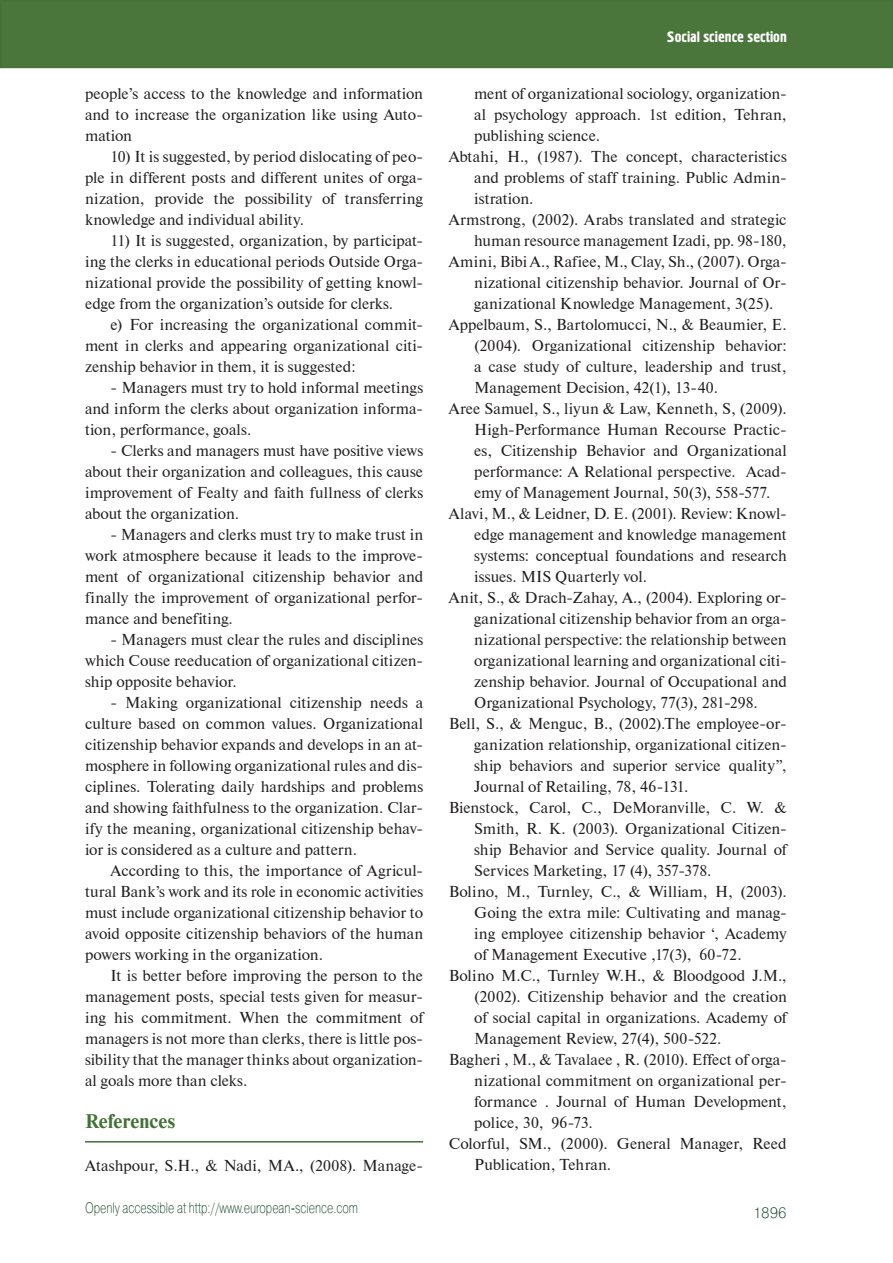
<style>
.page{position:relative;width:893px;height:1263px;background:#fff}
.page>*{position:absolute;margin:0;border:0;box-sizing:border-box;transform-origin:0 0}
.t1{font:18.75px "Newton C Bold";color:#427235}
.t2{font:15.75px/21px "Newton CTT";letter-spacing:.005em;color:#231f20;text-align:justify}
.t3{font:15px "Pragmatica Light C";color:#0b3e20;scale:.75 1}
.t4{font:15px "Hermes C";color:#fff}
.t5{font:15px "Pragmatica Light C";color:#0b3e20}
</style>
<div class="page">
<div style="left:1px;top:1px;width:891px;height:66px;background:#4b763b"></div>
<div style="left:0;top:0;width:893px;height:68px;border:2px solid #427235"></div>
<hr style="left:85px;top:1141px;width:338px;height:2px;background:#427235">
<p class="t2" style="left:85px;top:83px;width:340px">people’s access to the knowledge and information and to increase the organization like using Auto&shy;mation</p>
<p class="t2" style="left:85px;top:146px;width:340px;text-indent:26px">10) It is suggested, by period dislocating of peo&shy;ple in different posts and different unites of orga&shy;nization, provide the possibility of transferring knowledge and individual ability.</p>
<p class="t2" style="left:85px;top:230px;width:340px;text-indent:26px">11) It is suggested, organization, by participat&shy;ing the clerks in educational periods Outside Orga&shy;nizational provide the possibility of getting knowl&shy;edge from the organization’s outside for clerks.</p>
<p class="t2" style="left:85px;top:314px;width:340px;text-indent:26px">e) For increasing the organizational commit&shy;ment in clerks and appearing organizational citi&shy;zenship behavior in them, it is suggested:</p>
<p class="t2" style="left:85px;top:377px;width:340px;text-indent:26px">- Managers must try to hold informal meetings and inform the clerks about organization informa&shy;tion, performance, goals.</p>
<p class="t2" style="left:85px;top:440px;width:340px;text-indent:26px">- Clerks and managers must have positive views about their organization and colleagues, this cause improvement of Fealty and faith fullness of clerks about the organization.</p>
<p class="t2" style="left:85px;top:524px;width:340px;text-indent:26px">- Managers and clerks must try to make trust in work atmosphere because it leads to the improve&shy;ment of organizational citizenship behavior and finally the improvement of organizational perfor&shy;mance and benefiting.</p>
<p class="t2" style="left:85px;top:629px;width:340px;text-indent:26px">- Managers must clear the rules and disciplines which Couse reeducation of organizational citizen&shy;ship opposite behavior.</p>
<p class="t2" style="left:85px;top:692px;width:340px;text-indent:26px">- Making organizational citizenship needs a culture based on common values. Organizational citizenship behavior expands and develops in an at&shy;mosphere in following organizational rules and dis&shy;ciplines. Tolerating daily hardships and problems and showing faithfulness to the organization. Clar&shy;ify the meaning, organizational citizenship behav&shy;ior is considered as a culture and pattern.</p>
<p class="t2" style="left:85px;top:860px;width:340px;text-indent:26px">According to this, the importance of Agricul&shy;tural Bank’s work and its role in economic activities must include organizational citizenship behavior to avoid opposite citizenship behaviors of the human powers working in the organization.</p>
<p class="t2" style="left:85px;top:965px;width:340px;text-indent:26px">It is better before improving the person to the management posts, special tests given for measur&shy;ing his commitment. When the commitment of managers is not more than clerks, there is little pos&shy;sibility that the manager thinks about organization&shy;al goals more than cleks.</p>
<p class="t1" style="left:85px;top:1114px;width:92px">References</p>
<p class="t2" style="left:85px;top:1155px;width:340px">Atashpour, S.H., &amp; Nadi, MA., (2008). Manage-</p>
<p class="t3" style="left:85px;top:1202px;width:365px">Openly accessible at http://www.european-science.com</p>
<p class="t4" style="left:667px;top:32px;width:121px">Social science section</p>
<p class="t2" style="left:474px;top:83px;width:314px">ment of organizational sociology, organization-</p>
<p class="t2" style="left:474px;top:104px;width:314px">al psychology approach. 1st edition, Tehran,</p>
<p class="t2" style="left:474px;top:125px;width:127px">publishing science.</p>
<p class="t2" style="left:449px;top:146px;width:340px">Abtahi, H., (1987). The concept, characteristics</p>
<p class="t2" style="left:474px;top:167px;width:314px">and problems of staff training. Public Admin-</p>
<p class="t2" style="left:474px;top:188px;width:61px">istration.</p>
<p class="t2" style="left:449px;top:209px;width:339px">Armstrong, (2002). Arabs translated and strategic</p>
<p class="t2" style="left:474px;top:230px;width:314px">human resource management Izadi, pp. 98-180,</p>
<p class="t2" style="left:449px;top:251px;width:340px">Amini, Bibi A., Rafiee, M., Clay, Sh., (2007). Orga-</p>
<p class="t2" style="left:474px;top:272px;width:314px">nizational citizenship behavior. Journal of Or-</p>
<p class="t2" style="left:474px;top:293px;width:301px">ganizational Knowledge Management, 3(25).</p>
<p class="t2" style="left:449px;top:314px;width:339px">Appelbaum, S., Bartolomucci, N., &amp; Beaumier, E.</p>
<p class="t2" style="left:474px;top:335px;width:314px">(2004). Organizational citizenship behavior:</p>
<p class="t2" style="left:474px;top:356px;width:314px">a case study of culture, leadership and trust,</p>
<p class="t2" style="left:474px;top:377px;width:245px">Management Decision, 42(1), 13-40.</p>
<p class="t2" style="left:449px;top:398px;width:340px">Aree Samuel, S., liyun &amp; Law, Kenneth, S, (2009).</p>
<p class="t2" style="left:474px;top:419px;width:314px">High-Performance Human Recourse Practic-</p>
<p class="t2" style="left:474px;top:440px;width:314px">es, Citizenship Behavior and Organizational</p>
<p class="t2" style="left:474px;top:461px;width:314px">performance: A Relational perspective. Acad-</p>
<p class="t2" style="left:474px;top:482px;width:298px">emy of Management Journal, 50(3), 558-577.</p>
<p class="t2" style="left:449px;top:503px;width:340px">Alavi, M., &amp; Leidner, D. E. (2001). Review: Knowl-</p>
<p class="t2" style="left:474px;top:524px;width:314px">edge management and knowledge management</p>
<p class="t2" style="left:474px;top:545px;width:314px">systems: conceptual foundations and research</p>
<p class="t2" style="left:474px;top:566px;width:174px">issues. MIS Quarterly vol.</p>
<p class="t2" style="left:449px;top:587px;width:340px">Anit, S., &amp; Drach-Zahay, A., (2004). Exploring or-</p>
<p class="t2" style="left:474px;top:608px;width:314px">ganizational citizenship behavior from an orga-</p>
<p class="t2" style="left:474px;top:629px;width:314px">nizational perspective: the relationship between</p>
<p class="t2" style="left:474px;top:650px;width:314px">organizational learning and organizational citi-</p>
<p class="t2" style="left:474px;top:671px;width:314px">zenship behavior. Journal of Occupational and</p>
<p class="t2" style="left:474px;top:692px;width:285px">Organizational Psychology, 77(3), 281-298.</p>
<p class="t2" style="left:449px;top:713px;width:340px">Bell, S., &amp; Menguc, B., (2002).The employee-or-</p>
<p class="t2" style="left:474px;top:734px;width:314px">ganization relationship, organizational citizen-</p>
<p class="t2" style="left:474px;top:755px;width:314px">ship behaviors and superior service quality”,</p>
<p class="t2" style="left:474px;top:776px;width:216px">Journal of Retailing, 78, 46-131.</p>
<p class="t2" style="left:449px;top:797px;width:340px">Bienstock, Carol, C., DeMoranville, C. W. &amp;</p>
<p class="t2" style="left:474px;top:818px;width:314px">Smith, R. K. (2003). Organizational Citizen-</p>
<p class="t2" style="left:474px;top:839px;width:314px">ship Behavior and Service quality. Journal of</p>
<p class="t2" style="left:474px;top:860px;width:239px">Services Marketing, 17 (4), 357-378.</p>
<p class="t2" style="left:449px;top:881px;width:340px">Bolino, M., Turnley, C., &amp; William, H, (2003).</p>
<p class="t2" style="left:474px;top:902px;width:314px">Going the extra mile: Cultivating and manag-</p>
<p class="t2" style="left:474px;top:923px;width:314px">ing employee citizenship behavior ‘, Academy</p>
<p class="t2" style="left:474px;top:944px;width:269px">of Management Executive ,17(3), 60-72.</p>
<p class="t2" style="left:449px;top:965px;width:340px">Bolino M.C., Turnley W.H., &amp; Bloodgood J.M.,</p>
<p class="t2" style="left:474px;top:986px;width:314px">(2002). Citizenship behavior and the creation</p>
<p class="t2" style="left:474px;top:1007px;width:314px">of social capital in organizations. Academy of</p>
<p class="t2" style="left:474px;top:1028px;width:249px">Management Review, 27(4), 500-522.</p>
<p class="t2" style="left:449px;top:1049px;width:340px">Bagheri , M., &amp; Tavalaee , R. (2010). Effect of orga-</p>
<p class="t2" style="left:474px;top:1070px;width:314px">nizational commitment on organizational per-</p>
<p class="t2" style="left:474px;top:1091px;width:314px">formance . Journal of Human Development,</p>
<p class="t2" style="left:474px;top:1112px;width:120px">police, 30, 96-73.</p>
<p class="t2" style="left:449px;top:1133px;width:339px">Colorful, SM., (2000). General Manager, Reed</p>
<p class="t2" style="left:474px;top:1154px;width:139px">Publication, Tehran.</p>
<p class="t5" style="left:753px;top:1208px;width:35px">1896</p>
</div>
